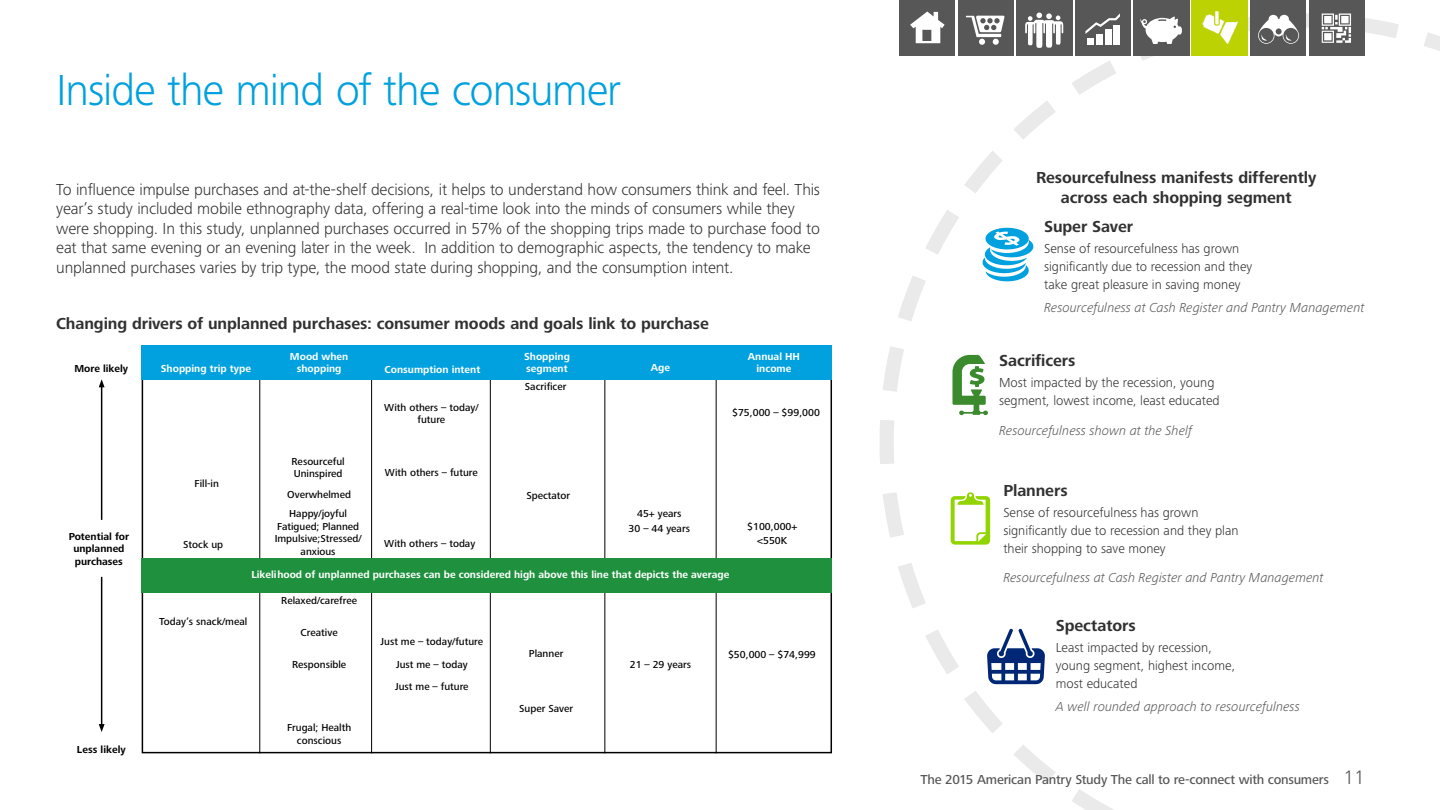
<style>
.page{position:relative;width:1440px;height:810px;background:#fff}
.page>*{position:absolute;margin:0;border:0;box-sizing:border-box;transform-origin:0 0}
.section_1_header{font:300 45px "Frutiger Next Pro";letter-spacing:-.025em;color:#00a1de}
.SUB_GRAY4_BOLD_24_2{font:300 16.5px/19.5px "Frutiger Next Pro";letter-spacing:-.01em;color:#313131}
.SUB_GRAY4_BOLD_24_2-2{font:700 16.5px/19.5px "Frutiger Next Pro";letter-spacing:-.005em;color:#313131;text-align:center}
.bio_contact_2{font:300 13.5px/18px "Frutiger Next Pro";color:#313131}
.bio_contact_2-2{font:italic 300 13.5px "Frutiger Next Pro";color:#575757}
.t1{font:500 13.5px "Frutiger Next Pro";letter-spacing:-.015em;color:#575757}
.t2{font:500 10.5px/12.6px "Frutiger Next Pro";color:#000;text-align:center}
.t3{font:700 10.5px/12.6px "Frutiger Next Pro";color:#fff;text-align:center}
.t4{font:700 10.5px/12.6px "Frutiger Next Pro";color:#000;text-align:center}
.s1{font-weight:300;font-size:20.25px}
</style>
<div class="page">
<svg style="left:880px;top:6px;width:485px;height:804px"></svg>
<hr style="left:259px;top:379px;width:1px;height:374px;background:#000">
<hr style="left:371px;top:379px;width:1px;height:374px;background:#000">
<hr style="left:490px;top:379px;width:1px;height:374px;background:#000">
<hr style="left:604px;top:379px;width:1px;height:374px;background:#000">
<hr style="left:716px;top:379px;width:1px;height:374px;background:#000">
<svg style="left:987px;top:629px;width:58px;height:55px"></svg>
<svg style="left:983px;top:228px;width:50px;height:53px"></svg>
<svg style="left:952px;top:355px;width:36px;height:60px"></svg>
<svg style="left:951px;top:492px;width:39px;height:53px"></svg>
<div style="left:142px;top:346px;width:690px;height:34px;background:#00a1de"></div>
<div style="left:142px;top:559px;width:690px;height:34px;background:#1f913e"></div>
<hr style="left:101px;top:577px;width:1px;height:150px;background:#000">
<svg style="left:99px;top:724px;width:6px;height:8px"></svg>
<hr style="left:101px;top:384px;width:1px;height:136px;background:#000">
<svg style="left:99px;top:379px;width:6px;height:8px"></svg>
<div style="left:1133px;top:0;width:56px;height:56px;background:#575757"></div>
<svg style="left:1140px;top:16px;width:42px;height:28px"></svg>
<div style="left:899px;top:0;width:56px;height:56px;background:#575757"></div>
<div style="left:958px;top:0;width:55px;height:56px;background:#575757"></div>
<div style="left:1075px;top:0;width:55px;height:56px;background:#575757"></div>
<div style="left:1250px;top:0;width:56px;height:56px;background:#575757"></div>
<div style="left:1309px;top:0;width:55px;height:56px;background:#575757"></div>
<div style="left:1192px;top:0;width:56px;height:56px;background:#bdd203"></div>
<div style="left:1016px;top:0;width:57px;height:56px;background:#575757"></div>
<svg style="left:966px;top:15px;width:39px;height:30px"></svg>
<svg style="left:1025px;top:13px;width:38px;height:35px"></svg>
<div style="left:1088px;top:38px;width:6px;height:7px;background:#fff"></div>
<div style="left:1096px;top:34px;width:7px;height:11px;background:#fff"></div>
<div style="left:1105px;top:30px;width:6px;height:15px;background:#fff"></div>
<div style="left:1114px;top:25px;width:6px;height:20px;background:#fff"></div>
<svg style="left:1085px;top:13px;width:35px;height:21px"></svg>
<svg style="left:1258px;top:15px;width:41px;height:29px"></svg>
<svg style="left:1322px;top:7px;width:118px;height:400px"></svg>
<img style="left:1202px;top:11px;width:36px;height:33px">
<svg style="left:910px;top:12px;width:35px;height:31px"></svg>
<p class="section_1_header" style="left:56px;top:65px;width:567px">Inside the mind of the consumer</p>
<p class="SUB_GRAY4_BOLD_24_2" style="left:56px;top:180px;width:765px">To influence impulse purchases and at-the-shelf decisions, it helps to understand how consumers think and feel. This year’s study included mobile ethnography data, offering a real-time look into the minds of consumers while they were shopping. In this study, unplanned purchases occurred in 57% of the shopping trips made to purchase food to eat that same evening or an evening later in the week. In addition to demographic aspects, the tendency to make unplanned purchases varies by trip type, the mood state during shopping, and the consumption intent.</p>
<p class="SUB_GRAY4_BOLD_24_2-2" style="left:56px;top:314px;width:654px">Changing drivers of unplanned purchases: consumer moods and goals link to purchase</p>
<p class="t4" style="left:75px;top:362px;width:55px">More likely</p>
<p class="t3" style="left:161px;top:362px;width:92px">Shopping trip type</p>
<p class="t4" style="left:69px;top:530px;width:62px">Potential for unplanned purchases</p>
<p class="t2" style="left:194px;top:477px;width:26px">Fill-in</p>
<p class="t2" style="left:183px;top:538px;width:41px">Stock up</p>
<p class="t3" style="left:290px;top:350px;width:60px">Mood when shopping</p>
<p class="t2" style="left:292px;top:455px;width:55px">Resourceful</p>
<p class="t2" style="left:294px;top:468px;width:50px">Uninspired</p>
<p class="t2" style="left:287px;top:488px;width:65px">Overwhelmed</p>
<p class="t2" style="left:289px;top:507px;width:59px">Happy/joyful</p>
<p class="t2" style="left:277px;top:520px;width:84px">Fatigued; Planned</p>
<p class="t2" style="left:275px;top:532px;width:88px">Impulsive;Stressed/ anxious</p>
<p class="t3" style="left:385px;top:363px;width:97px">Consumption intent</p>
<p class="t2" style="left:384px;top:401px;width:96px">With others – today/ future</p>
<p class="t2" style="left:385px;top:466px;width:95px">With others – future</p>
<p class="t2" style="left:384px;top:538px;width:93px">With others – today</p>
<p class="t3" style="left:524px;top:350px;width:47px;text-align:left">Shopping segment</p>
<p class="t3" style="left:651px;top:361px;width:21px">Age</p>
<p class="t3" style="left:748px;top:350px;width:54px">Annual HH income</p>
<p class="t2" style="left:732px;top:406px;width:89px">$75,000 – $99,000</p>
<p class="t2" style="left:525px;top:381px;width:43px">Sacrificer</p>
<p class="t2" style="left:526px;top:490px;width:45px">Spectator</p>
<p class="t2" style="left:637px;top:508px;width:46px">45+ years</p>
<p class="t2" style="left:629px;top:522px;width:63px">30 – 44 years</p>
<p class="t2" style="left:747px;top:520px;width:52px">$100,000+</p>
<p class="t2" style="left:757px;top:535px;width:32px">&lt;550K</p>
<p class="t3" style="left:251px;top:569px;width:479px">Likelihood of unplanned purchases can be considered high above this line that depicts the average</p>
<p class="t2" style="left:159px;top:616px;width:90px">Today’s snack/meal</p>
<p class="t4" style="left:77px;top:743px;width:50px">Less likely</p>
<p class="t2" style="left:281px;top:594px;width:77px">Relaxed/carefree</p>
<p class="t2" style="left:301px;top:626px;width:39px">Creative</p>
<p class="t2" style="left:292px;top:659px;width:56px">Responsible</p>
<p class="t2" style="left:287px;top:721px;width:66px">Frugal; Health conscious</p>
<p class="t2" style="left:381px;top:635px;width:104px">Just me – today/future</p>
<p class="t2" style="left:396px;top:659px;width:73px">Just me – today</p>
<p class="t2" style="left:395px;top:680px;width:75px">Just me – future</p>
<p class="t2" style="left:529px;top:647px;width:36px">Planner</p>
<p class="t2" style="left:519px;top:702px;width:55px">Super Saver</p>
<p class="t2" style="left:630px;top:659px;width:63px">21 – 29 years</p>
<p class="t2" style="left:728px;top:648px;width:89px">$50,000 – $74,999</p>
<p class="SUB_GRAY4_BOLD_24_2-2" style="left:1036px;top:168px;width:282px">Resourcefulness manifests differently across each shopping segment</p>
<p class="SUB_GRAY4_BOLD_24_2-2" style="left:1044px;top:217px;width:90px">Super Saver</p>
<p class="bio_contact_2" style="left:1044px;top:239px;width:210px">Sense of resourcefulness has grown significantly due to recession and they take great pleasure in saving money</p>
<p class="bio_contact_2-2" style="left:1044px;top:300px;width:322px">Resourcefulness at Cash Register and Pantry Management</p>
<p class="SUB_GRAY4_BOLD_24_2-2" style="left:999px;top:351px;width:78px">Sacrificers</p>
<p class="bio_contact_2" style="left:999px;top:374px;width:222px">Most impacted by the recession, young segment, lowest income, least educated</p>
<p class="bio_contact_2-2" style="left:999px;top:423px;width:194px">Resourcefulness shown at the Shelf</p>
<p class="SUB_GRAY4_BOLD_24_2-2" style="left:1003px;top:480px;width:66px">Planners</p>
<p class="bio_contact_2" style="left:1003px;top:503px;width:237px">Sense of resourcefulness has grown significantly due to recession and they plan their shopping to save money</p>
<p class="bio_contact_2-2" style="left:1003px;top:570px;width:322px">Resourcefulness at Cash Register and Pantry Management</p>
<p class="SUB_GRAY4_BOLD_24_2-2" style="left:1056px;top:616px;width:82px">Spectators</p>
<p class="bio_contact_2" style="left:1056px;top:639px;width:158px">Least impacted by recession,</p>
<p class="bio_contact_2" style="left:1056px;top:657px;width:181px">young segment, highest income,</p>
<p class="bio_contact_2" style="left:1056px;top:675px;width:83px">most educated</p>
<p class="bio_contact_2-2" style="left:1056px;top:699px;width:245px">A well rounded approach to resourcefulness</p>
<p class="t1" style="left:920px;top:772px;width:446px">The 2015 American Pantry Study The call to re-connect with consumers <span class="s1">11</span></p>
</div>
